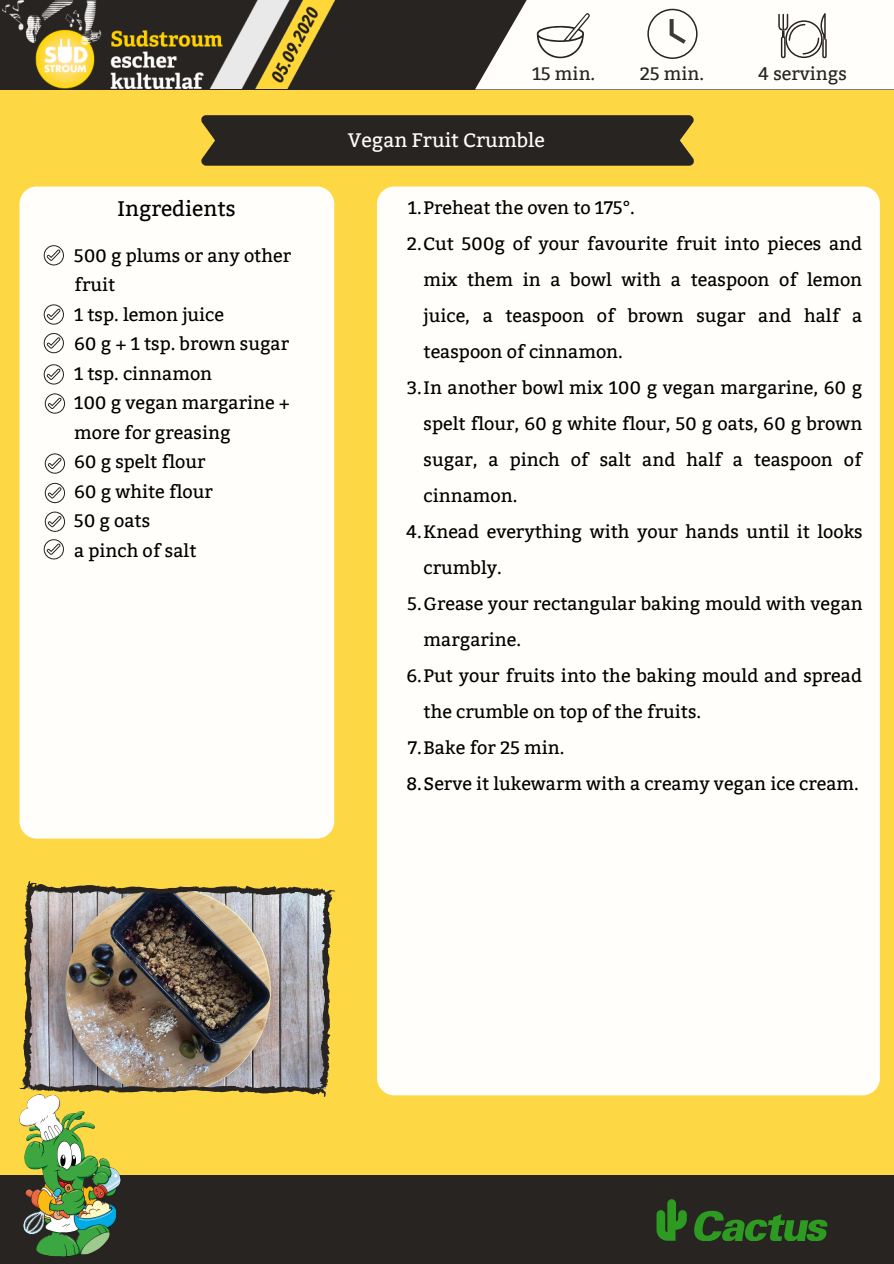
<style>
.page{position:relative;width:894px;height:1264px;background:#fff}
.page>*{position:absolute;margin:0;border:0;box-sizing:border-box;transform-origin:0 0}
.t1{font:21px "Bitter";color:#000}
.t2{font:19.5px "Bitter";color:#fffefa}
.t3{font:18px/29.5px "Bitter";color:#000}
.t4{font:18px "Bitter";color:#282421}
</style>
<div class="page">
<div style="left:0;top:0;width:893px;height:1263px;background:#fed844"></div>
<div style="left:0;top:0;width:893px;height:90px;background:#282421"></div>
<img style="left:2px;top:0;width:332px;height:89px">
<div style="left:0;top:1175px;width:893px;height:88px;background:#282421"></div>
<svg style="left:694px;top:1210px;width:133px;height:30px"></svg>
<svg style="left:656px;top:1199px;width:30px;height:41px"></svg>
<div style="left:20px;top:186px;width:314px;height:652px;background:#fffefa;border-radius:17px"></div>
<div style="left:201px;top:115px;width:493px;height:51px;background:#282421"></div>
<svg style="left:45px;top:393px;width:20px;height:20px"></svg>
<svg style="left:44px;top:245px;width:20px;height:20px"></svg>
<svg style="left:44px;top:304px;width:20px;height:20px"></svg>
<svg style="left:44px;top:364px;width:20px;height:20px"></svg>
<svg style="left:44px;top:333px;width:20px;height:20px"></svg>
<svg style="left:45px;top:453px;width:20px;height:20px"></svg>
<svg style="left:45px;top:483px;width:20px;height:20px"></svg>
<div style="left:377px;top:186px;width:502px;height:909px;background:#fffefa;border-radius:17px"></div>
<svg style="left:475px;top:0;width:418px;height:89px"></svg>
<svg style="left:45px;top:511px;width:20px;height:21px"></svg>
<svg style="left:44px;top:539px;width:20px;height:20px"></svg>
<img style="left:19px;top:881px;width:316px;height:216px">
<img style="left:20px;top:1094px;width:101px;height:162px">
<p class="t1" style="left:118px;top:197px;width:119px">Ingredients</p>
<p class="t3" style="left:74px;top:241px;width:218px">500 g plums or any other fruit<br>1 tsp. lemon juice<br>60 g + 1 tsp. brown sugar<br>1 tsp. cinnamon<br>100 g vegan margarine + more for greasing<br>60 g spelt flour<br>60 g white flour<br>50 g oats<br>a pinch of salt</p>
<p class="t4" style="left:532px;top:64px;width:65px">15 min.</p>
<p class="t4" style="left:639px;top:64px;width:66px">25 min.</p>
<p class="t4" style="left:758px;top:64px;width:90px">4 servings</p>
<p class="t2" style="left:348px;top:129px;width:198px">Vegan Fruit Crumble</p>
<p class="t3" style="left:408px;top:193px;width:228px">1.Preheat the oven to 175°.</p>
<p class="t3" style="left:407px;top:229px;width:457px">2.Cut 500g of your favourite fruit into pieces and</p>
<p class="t3" style="left:423px;top:265px;width:440px">mix them in a bowl with a teaspoon of lemon</p>
<p class="t3" style="left:423px;top:301px;width:440px">juice, a teaspoon of brown sugar and half a</p>
<p class="t3" style="left:423px;top:337px;width:201px">teaspoon of cinnamon.</p>
<p class="t3" style="left:407px;top:373px;width:456px">3.In another bowl mix 100 g vegan margarine, 60 g</p>
<p class="t3" style="left:423px;top:409px;width:440px">spelt flour, 60 g white flour, 50 g oats, 60 g brown</p>
<p class="t3" style="left:423px;top:445px;width:440px">sugar, a pinch of salt and half a teaspoon of</p>
<p class="t3" style="left:423px;top:481px;width:95px">cinnamon.</p>
<p class="t3" style="left:406px;top:517px;width:458px">4.Knead everything with your hands until it looks</p>
<p class="t3" style="left:423px;top:553px;width:80px">crumbly.</p>
<p class="t3" style="left:407px;top:589px;width:456px">5.Grease your rectangular baking mould with vegan</p>
<p class="t3" style="left:423px;top:625px;width:99px">margarine.</p>
<p class="t3" style="left:406px;top:661px;width:457px">6.Put your fruits into the baking mould and spread</p>
<p class="t3" style="left:423px;top:697px;width:279px">the crumble on top of the fruits.</p>
<p class="t3" style="left:408px;top:733px;width:158px">7.Bake for 25 min.</p>
<p class="t3" style="left:406px;top:769px;width:454px">8.Serve it lukewarm with a creamy vegan ice cream.</p>
</div>
